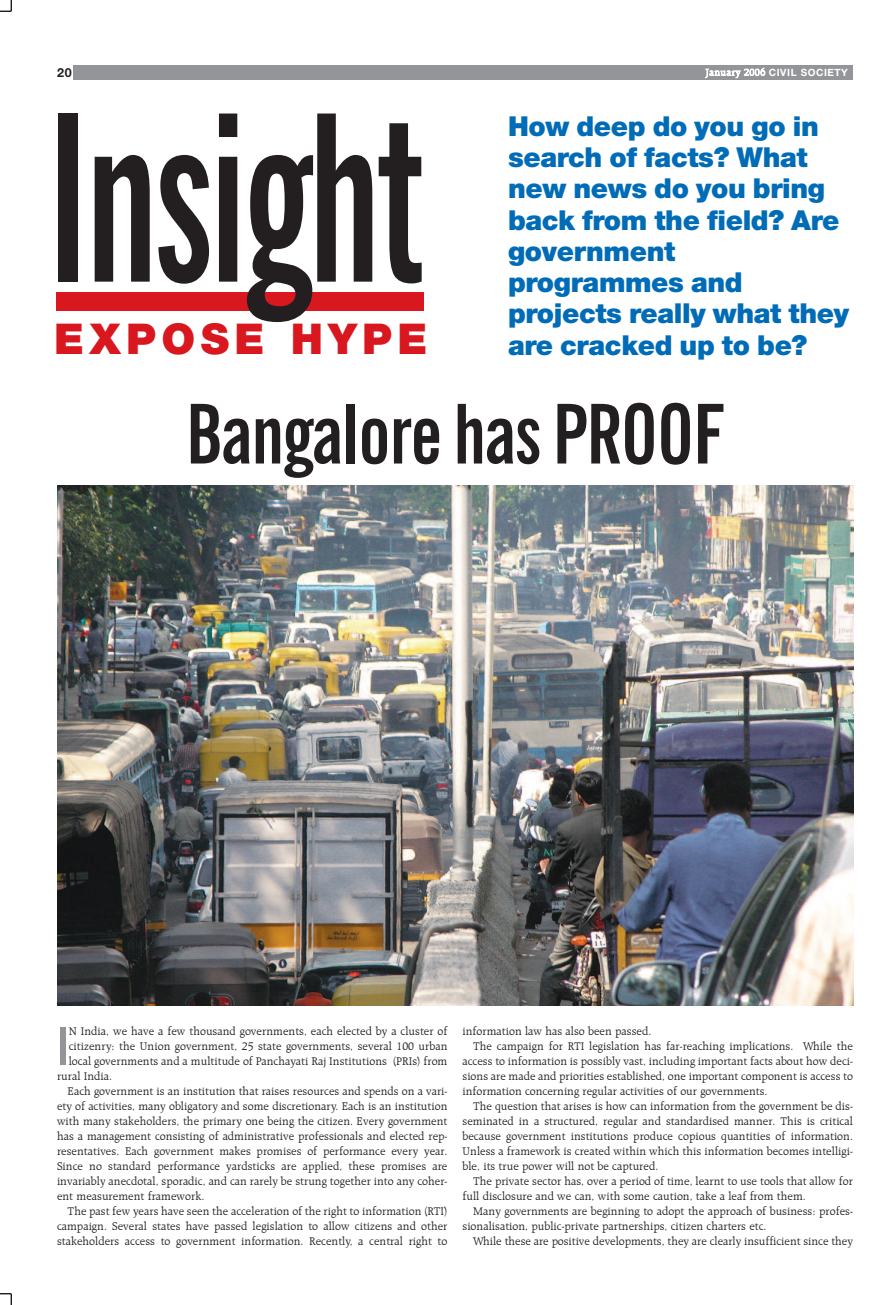
<style>
.page{position:relative;width:889px;height:1305px;background:#fff}
.page>*{position:absolute;margin:0;border:0;box-sizing:border-box;transform-origin:0 0}
.t1{font:700 extra-condensed 232.5px "News Gothic BT";color:#231f20;scale:.8 1}
.t2{font:700 extra-condensed 82.5px "News Gothic BT";letter-spacing:-.015em;color:#231f20}
.t3{font:700 extra-condensed 51.38px "News Gothic BT";color:#939598}
.t4{font:900 42.5px "Helvetica Neue";letter-spacing:.125em;color:#d8171f}
.t5{font:900 27.5px/31.2px "Helvetica Neue";letter-spacing:-.015em;color:#006cb7}
.t6{font:700 12.5px "Helvetica Neue";color:#231f20}
.t7{font:300 11.88px "Raleigh BT";color:#231f20}
.t8{font:700 10px "Helvetica Neue";letter-spacing:.055em;color:#fff}
.s1{font-family:"Raleigh BT";font-weight:300}
</style>
<div class="page">
<svg style="left:0;top:1293px;width:12px;height:12px"></svg>
<svg style="left:0;top:0;width:12px;height:12px"></svg>
<div style="left:74px;top:65px;width:779px;height:14px;background:#939598"></div>
<img style="left:57px;top:486px;width:796px;height:520px">
<div style="left:57px;top:293px;width:367px;height:18px;background:#d8171f"></div>
<p class="t6" style="left:57px;top:68px;width:16px">20</p>
<p class="t8" style="left:705px;top:68px;width:144px"><span class="s1">January 2006</span> CIVIL SOCIETY</p>
<h3 class="t5" style="left:508px;top:113px;width:343px">How deep do you go in search of facts? What new news do you bring back from the field? Are government programmes and projects really what they</h3>
<h1 class="t1" style="left:47px;top:58px;width:474px">insight</h1>
<h3 class="t4" style="left:54px;top:324px;width:375px">EXPOSE HYPE</h3>
<h3 class="t5" style="left:508px;top:331px;width:301px">are cracked up to be?</h3>
<h2 class="t2" style="left:186px;top:384px;width:539px">Bangalorehas PrOOF</h2>
<h3 class="t3" style="left:57px;top:1016px;width:13px">i</h3>
<p class="t7" style="left:69px;top:1024px;width:380px">n India, we have a few thousand governments, each elected by a cluster of</p>
<p class="t7" style="left:69px;top:1039px;width:380px">citizenry: the Union government, 25 state governments, several 100 urban</p>
<p class="t7" style="left:69px;top:1054px;width:380px">local governments and a multitude of Panchayati Raj Institutions (PRIs) from</p>
<p class="t7" style="left:57px;top:1069px;width:57px">rural India.</p>
<p class="t7" style="left:68px;top:1084px;width:381px">each government is an institution that raises resources and spends on a vari-</p>
<p class="t7" style="left:57px;top:1099px;width:392px">ety of activities, many obligatory and some discretionary. each is an institution</p>
<p class="t7" style="left:57px;top:1114px;width:392px">with many stakeholders, the primary one being the citizen. every government</p>
<p class="t7" style="left:57px;top:1129px;width:392px">has a management consisting of administrative professionals and elected rep-</p>
<p class="t7" style="left:57px;top:1144px;width:392px">resentatives. each government makes promises of performance every year.</p>
<p class="t7" style="left:57px;top:1159px;width:392px">Since no standard performance yardsticks are applied, these promises are</p>
<p class="t7" style="left:57px;top:1174px;width:392px">invariably anecdotal, sporadic, and can rarely be strung together into any coher-</p>
<p class="t7" style="left:57px;top:1189px;width:149px">ent measurement framework.</p>
<p class="t7" style="left:68px;top:1204px;width:381px">the past few years have seen the acceleration of the right to information (RtI)</p>
<p class="t7" style="left:57px;top:1219px;width:392px">campaign. Several states have passed legislation to allow citizens and other</p>
<p class="t7" style="left:57px;top:1234px;width:392px">stakeholders access to government information. Recently, a central right to</p>
<p class="t7" style="left:462px;top:1024px;width:190px">information law has also been passed.</p>
<p class="t7" style="left:473px;top:1039px;width:381px">the campaign for RtI legislation has far-reaching implications. While the</p>
<p class="t7" style="left:462px;top:1054px;width:392px">access to information is possibly vast, including important facts about how deci-</p>
<p class="t7" style="left:462px;top:1069px;width:392px">sions are made and priorities established, one important component is access to</p>
<p class="t7" style="left:462px;top:1084px;width:307px">information concerning regular activities of our governments.</p>
<p class="t7" style="left:473px;top:1099px;width:381px">the question that arises is how can information from the government be dis-</p>
<p class="t7" style="left:462px;top:1114px;width:392px">seminated in a structured, regular and standardised manner. this is critical</p>
<p class="t7" style="left:462px;top:1129px;width:392px">because government institutions produce copious quantities of information.</p>
<p class="t7" style="left:462px;top:1144px;width:392px">Unless a framework is created within which this information becomes intelligi-</p>
<p class="t7" style="left:462px;top:1159px;width:197px">ble, its true power will not be captured.</p>
<p class="t7" style="left:473px;top:1174px;width:381px">the private sector has, over a period of time, learnt to use tools that allow for</p>
<p class="t7" style="left:462px;top:1189px;width:345px">full disclosure and we can, with some caution, take a leaf from them.</p>
<p class="t7" style="left:473px;top:1204px;width:381px">Many governments are beginning to adopt the approach of business: profes-</p>
<p class="t7" style="left:462px;top:1219px;width:305px">sionalisation, public-private partnerships, citizen charters etc.</p>
<p class="t7" style="left:473px;top:1234px;width:381px">While these are positive developments, they are clearly insufficient since they</p>
</div>
